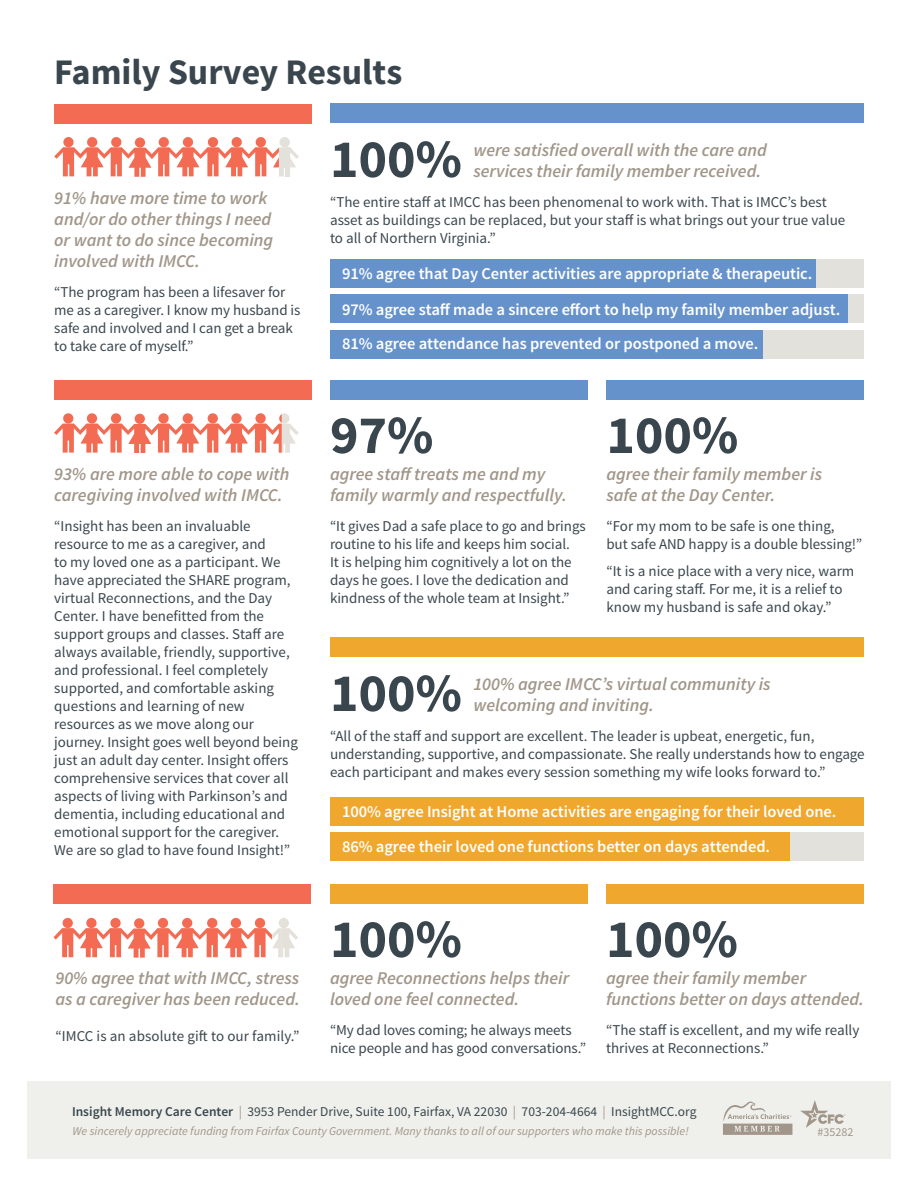
<style>
.page{position:relative;width:918px;height:1188px;background:#fff}
.page>*{position:absolute;margin:0;border:0;box-sizing:border-box;transform-origin:0 0}
.Stats_-_numbers{font:700 54px "Source Sans Pro";color:#3a464e}
.t1{font:700 36px "Source Sans Pro";color:#3a464e}
.Stats_-_agree{font:italic 600 18px/21px "Source Sans Pro";color:#a19689}
.t2{font:600 16.5px "Source Sans Pro";letter-spacing:-.005em;color:#fff}
.Stats_-_quote{font:15px/18px "Source Sans Pro";color:#3a464e}
.t3{font:13.5px "Source Sans Pro";color:#3a464e}
.t4{font:italic 12px "Source Sans Pro";color:#a19689}
.t5{font:12px "Source Sans Pro";color:#a19689}
.s1{font-weight:600}
.s2{color:#a19689}
</style>
<div class="page">
<div style="left:27px;top:1082px;width:864px;height:77px;background:#eff0ec"></div>
<div style="left:330px;top:104px;width:534px;height:19px;background:#6692cb"></div>
<div style="left:330px;top:380px;width:258px;height:20px;background:#6692cb"></div>
<div style="left:606px;top:380px;width:258px;height:20px;background:#6692cb"></div>
<div style="left:330px;top:884px;width:258px;height:20px;background:#efa72e"></div>
<div style="left:606px;top:884px;width:258px;height:20px;background:#efa72e"></div>
<div style="left:330px;top:637px;width:534px;height:20px;background:#efa72e"></div>
<div style="left:54px;top:104px;width:258px;height:20px;background:#f26b52"></div>
<div style="left:54px;top:380px;width:258px;height:20px;background:#f26b52"></div>
<svg style="left:800px;top:1100px;width:45px;height:28px"></svg>
<svg style="left:723px;top:1102px;width:69px;height:33px"></svg>
<div style="left:330px;top:260px;width:534px;height:28px;background:#e3e1dc"></div>
<div style="left:330px;top:295px;width:534px;height:28px;background:#e3e1dc"></div>
<div style="left:330px;top:330px;width:534px;height:28px;background:#e3e1dc"></div>
<div style="left:330px;top:260px;width:486px;height:28px;background:#6692cb"></div>
<div style="left:330px;top:295px;width:518px;height:28px;background:#6692cb"></div>
<div style="left:330px;top:330px;width:433px;height:28px;background:#6692cb"></div>
<svg style="left:54px;top:137px;width:245px;height:40px"></svg>
<svg style="left:54px;top:413px;width:245px;height:40px"></svg>
<div style="left:53px;top:884px;width:258px;height:20px;background:#f26b52"></div>
<svg style="left:53px;top:918px;width:245px;height:40px"></svg>
<div style="left:330px;top:833px;width:534px;height:28px;background:#e3e1dc"></div>
<div style="left:330px;top:797px;width:534px;height:29px;background:#efa72e"></div>
<div style="left:330px;top:833px;width:459px;height:28px;background:#efa72e"></div>
<p class="t1" style="left:54px;top:49px;width:350px">Family Survey Results</p>
<p class="Stats_-_agree" style="left:54px;top:187px;width:221px">91% have more time to work and/or do other things I need or want to do since becoming involved with IMCC.</p>
<p class="Stats_-_quote" style="left:54px;top:283px;width:248px">“The program has been a lifesaver for me as a caregiver. I know my husband is safe and involved and I can get a break to take care of myself.”</p>
<p class="Stats_-_agree" style="left:54px;top:463px;width:237px">93% are more able to cope with caregiving involved with IMCC.</p>
<p class="Stats_-_quote" style="left:54px;top:517px;width:245px">“Insight has been an invaluable resource to me as a caregiver, and<br>to my loved one as a participant. We have appreciated the SHARE program, virtual Reconnections, and the Day Center. I have benefitted from the support groups and classes. Staff are always available, friendly, supportive, and professional. I feel completely supported, and comfortable asking questions and learning of new resources as we move along our journey. Insight goes well beyond being just an adult day center. Insight offers comprehensive services that cover all aspects of living with Parkinson’s and dementia, including educational and emotional support for the caregiver.<br>We are so glad to have found Insight!”</p>
<p class="Stats_-_agree" style="left:55px;top:967px;width:246px">90% agree that with IMCC, stress as a caregiver has been reduced.</p>
<p class="Stats_-_quote" style="left:55px;top:1027px;width:246px">“IMCC is an absolute gift to our family.”</p>
<p class="Stats_-_numbers" style="left:330px;top:124px;width:133px">100%</p>
<p class="Stats_-_agree" style="left:473px;top:139px;width:295px">were satisfied overall with the care and services their family member received.</p>
<p class="Stats_-_quote" style="left:330px;top:193px;width:517px">“The entire staff at IMCC has been phenomenal to work with. That is IMCC’s best asset as buildings can be replaced, but your staff is what brings out your true value to all of Northern Virginia.”</p>
<p class="t2" style="left:342px;top:263px;width:472px">91% agree that Day Center activities are appropriate &amp; therapeutic.</p>
<p class="t2" style="left:342px;top:299px;width:500px">97% agree staff made a sincere effort to help my family member adjust.</p>
<p class="t2" style="left:342px;top:333px;width:418px">81% agree attendance has prevented or postponed a move.</p>
<p class="Stats_-_numbers" style="left:330px;top:400px;width:105px">97%</p>
<p class="Stats_-_agree" style="left:330px;top:463px;width:238px">agree staff treats me and my family warmly and respectfully.</p>
<p class="Stats_-_quote" style="left:330px;top:517px;width:257px">“It gives Dad a safe place to go and brings routine to his life and keeps him social.<br>It is helping him cognitively a lot on the days he goes. I love the dedication and kindness of the whole team at Insight.”</p>
<p class="Stats_-_numbers" style="left:606px;top:400px;width:133px">100%</p>
<p class="Stats_-_agree" style="left:606px;top:463px;width:217px">agree their family member is safe at the Day Center.</p>
<p class="Stats_-_quote" style="left:606px;top:517px;width:257px">“For my mom to be safe is one thing,<br>but safe AND happy is a double blessing!”</p>
<p class="Stats_-_quote" style="left:606px;top:562px;width:249px">“It is a nice place with a very nice, warm and caring staff. For me, it is a relief to know my husband is safe and okay.”</p>
<p class="Stats_-_numbers" style="left:330px;top:658px;width:133px">100%</p>
<p class="Stats_-_agree" style="left:473px;top:673px;width:299px">100% agree IMCC’s virtual community is welcoming and inviting.</p>
<p class="Stats_-_quote" style="left:330px;top:727px;width:536px">“All of the staff and support are excellent. The leader is upbeat, energetic, fun, understanding, supportive, and compassionate. She really understands how to engage each participant and makes every session something my wife looks forward to.”</p>
<p class="t2" style="left:342px;top:802px;width:496px">100% agree Insight at Home activities are engaging for their loved one.</p>
<p class="t2" style="left:342px;top:836px;width:430px">86% agree their loved one functions better on days attended.</p>
<p class="Stats_-_numbers" style="left:330px;top:904px;width:133px">100%</p>
<p class="Stats_-_agree" style="left:330px;top:967px;width:241px">agree Reconnections helps their loved one feel connected.</p>
<p class="Stats_-_quote" style="left:330px;top:1021px;width:258px">“My dad loves coming; he always meets nice people and has good conversations.”</p>
<p class="Stats_-_numbers" style="left:606px;top:904px;width:133px">100%</p>
<p class="Stats_-_agree" style="left:606px;top:967px;width:260px">agree their family member functions better on days attended.</p>
<p class="Stats_-_quote" style="left:606px;top:1021px;width:255px">“The staff is excellent, and my wife really thrives at Reconnections.”</p>
<p class="t3" style="left:72px;top:1103px;width:626px"><span class="s1">Insight Memory Care Center</span> <span class="s2">|</span> 3953 Pender Drive, Suite 100, Fairfax, VA 22030 <span class="s2">|</span> 703-204-4664 <span class="s2">|</span> InsightMCC.org</p>
<p class="t4" style="left:73px;top:1124px;width:618px">We sincerely appreciate funding from Fairfax County Government. Many thanks to all of our supporters who make this possible!</p>
<p class="t5" style="left:818px;top:1125px;width:37px">#35282</p>
</div>
